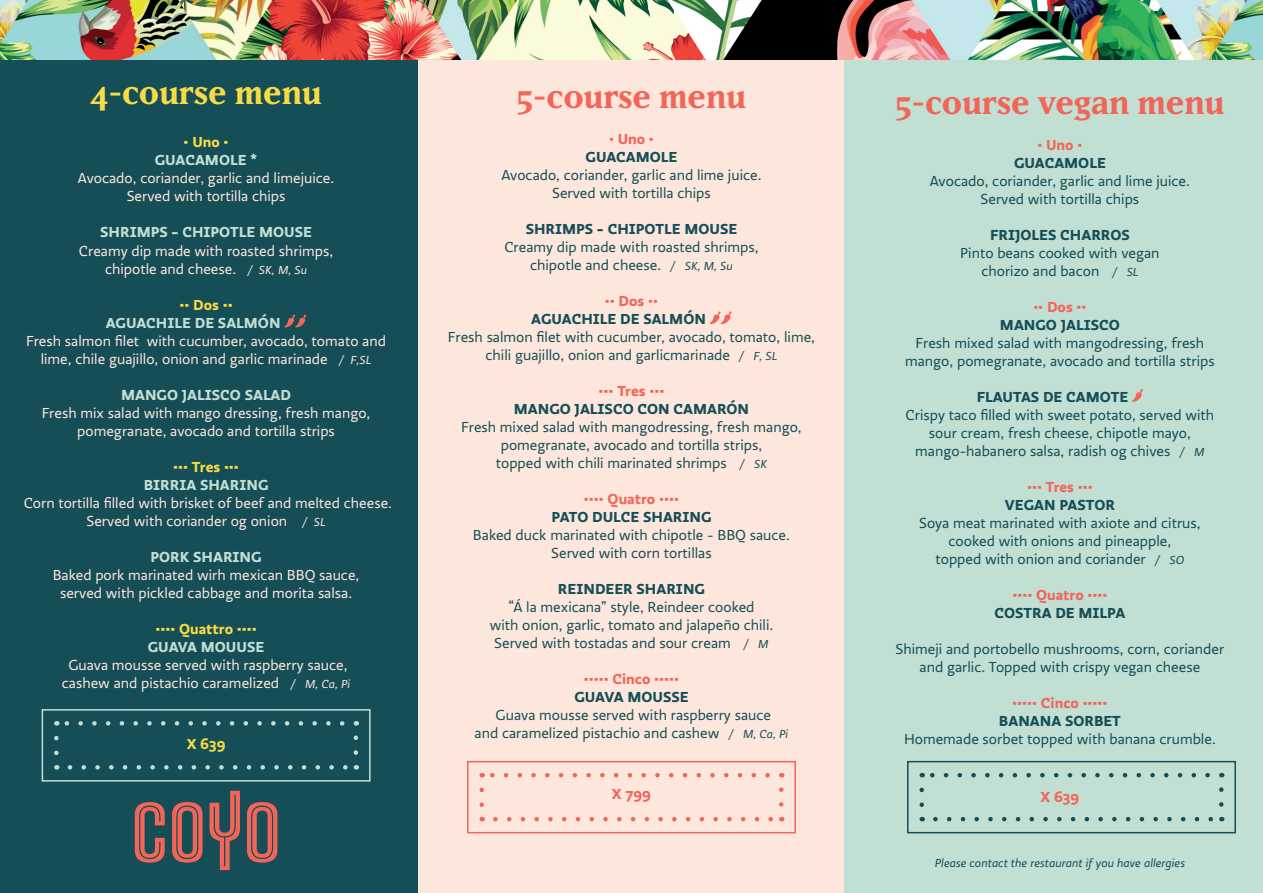
<style>
.page{position:relative;width:1263px;height:893px;background:#fff}
.page>*{position:absolute;margin:0;border:0;box-sizing:border-box;transform-origin:0 0}
.t1{font:700 33px "Matrix IIOT";color:#f26558}
.t2{font:700 33px "Matrix IIOT";color:#f8db44}
.t3{font:15px/18px "Ratio";color:#164e57;text-align:center}
.t4{font:15px/18px "Ratio";color:#fde7dc;text-align:center}
.t5{font:700 15px "Ratio";color:#164e57}
.t6{font:700 15px "Ratio";color:#f26558}
.t7{font:700 15px "Ratio";color:#c1dfd3}
.t8{font:700 15px "Ratio";color:#f8db44}
.t9{font:italic 12px "Ratio";color:#164e57}
.s1{font-style:italic;font-size:12px}
</style>
<div class="page">
<div style="left:0;top:0;width:419px;height:893px;background:#164e57"></div>
<div style="left:419px;top:0;width:425px;height:893px;background:#fde7dc"></div>
<div style="left:844px;top:0;width:419px;height:893px;background:#c1dfd3"></div>
<img style="left:0;top:0;width:1263px;height:60px">
<svg style="left:284px;top:315px;width:22px;height:12px"></svg>
<svg style="left:710px;top:311px;width:22px;height:13px"></svg>
<div style="left:467px;top:761px;width:329px;height:72px;border:2px solid #f26558"></div>
<svg style="left:495px;top:817px;width:278px;height:4px"></svg>
<svg style="left:479px;top:790px;width:5px;height:31px"></svg>
<svg style="left:779px;top:773px;width:4px;height:31px"></svg>
<svg style="left:482px;top:773px;width:286px;height:4px"></svg>
<svg style="left:1132px;top:389px;width:11px;height:13px"></svg>
<div style="left:907px;top:761px;width:329px;height:72px;border:2px solid #164e57"></div>
<svg style="left:935px;top:817px;width:278px;height:4px"></svg>
<svg style="left:919px;top:790px;width:5px;height:31px"></svg>
<svg style="left:1219px;top:773px;width:4px;height:31px"></svg>
<svg style="left:922px;top:773px;width:286px;height:4px"></svg>
<svg style="left:172px;top:802px;width:31px;height:61px"></svg>
<svg style="left:247px;top:802px;width:30px;height:61px"></svg>
<svg style="left:135px;top:802px;width:30px;height:61px"></svg>
<svg style="left:210px;top:791px;width:30px;height:79px"></svg>
<div style="left:42px;top:709px;width:329px;height:73px;border:2px solid #c1dfd3"></div>
<svg style="left:70px;top:765px;width:278px;height:5px"></svg>
<svg style="left:64px;top:721px;width:278px;height:5px"></svg>
<svg style="left:54px;top:738px;width:5px;height:32px"></svg>
<svg style="left:354px;top:721px;width:4px;height:32px"></svg>
<p class="t2" style="left:91px;top:72px;width:232px">4-course menu</p>
<p class="t8" style="left:184px;top:133px;width:46px">• Uno •</p>
<p class="t7" style="left:155px;top:151px;width:104px">GUACAMOLE *</p>
<p class="t4" style="left:78px;top:170px;width:258px">Avocado, coriander, garlic and limejuice.<br>Served with tortilla chips</p>
<p class="t7" style="left:100px;top:223px;width:213px">SHRIMPS - CHIPOTLE MOUSE</p>
<p class="t4" style="left:79px;top:242px;width:256px">Creamy dip made with roasted shrimps, chipotle and cheese. <span class="s1">/ SK, M, Su</span></p>
<p class="t8" style="left:179px;top:295px;width:55px">•• Dos ••</p>
<p class="t7" style="left:106px;top:313px;width:176px">AGUACHILE DE SALMÓN</p>
<p class="t4" style="left:26px;top:332px;width:361px">Fresh salmon filet with cucumber, avocado, tomato and lime, chile guajillo, onion and garlic marinade <span class="s1">/ F,SL</span></p>
<p class="t7" style="left:121px;top:385px;width:172px">MANGO JALISCO SALAD</p>
<p class="t4" style="left:42px;top:404px;width:330px">Fresh mix salad with mango dressing, fresh mango, pomegranate, avocado and tortilla strips</p>
<p class="t8" style="left:173px;top:457px;width:67px">••• Tres •••</p>
<p class="t7" style="left:144px;top:475px;width:126px">BIRRIA SHARING</p>
<p class="t4" style="left:24px;top:494px;width:370px">Corn tortilla filled with brisket of beef and melted cheese.<br>Served with coriander og onion <span class="s1">/ SL</span></p>
<p class="t7" style="left:151px;top:547px;width:113px">PORK SHARING</p>
<p class="t4" style="left:53px;top:566px;width:308px">Baked pork marinated wirh mexican BBQ sauce, served with pickled cabbage and morita salsa.</p>
<p class="t8" style="left:155px;top:619px;width:103px">•••• Quattro ••••</p>
<p class="t7" style="left:148px;top:637px;width:118px">GUAVA MOUUSE</p>
<p class="t4" style="left:62px;top:656px;width:290px">Guava mousse served with raspberry sauce, cashew and pistachio caramelized <span class="s1">/ M, Ca, Pi</span></p>
<p class="t8" style="left:187px;top:734px;width:40px">X 639</p>
<p class="t1" style="left:517px;top:76px;width:230px">5-course menu</p>
<p class="t6" style="left:609px;top:130px;width:46px">• Uno •</p>
<p class="t5" style="left:585px;top:148px;width:93px">GUACAMOLE</p>
<p class="t3" style="left:501px;top:166px;width:262px">Avocado, coriander, garlic and lime juice.<br>Served with tortilla chips</p>
<p class="t5" style="left:526px;top:220px;width:213px">SHRIMPS - CHIPOTLE MOUSE</p>
<p class="t3" style="left:504px;top:238px;width:256px">Creamy dip made with roasted shrimps, chipotle and cheese. <span class="s1">/ SK, M, Su</span></p>
<p class="t6" style="left:605px;top:292px;width:55px">•• Dos ••</p>
<p class="t5" style="left:531px;top:310px;width:176px">AGUACHILE DE SALMÓN</p>
<p class="t3" style="left:448px;top:328px;width:369px">Fresh salmon filet with cucumber, avocado, tomato, lime, chili guajillo, onion and garlicmarinade <span class="s1">/ F, SL</span></p>
<p class="t6" style="left:599px;top:382px;width:67px">••• Tres •••</p>
<p class="t5" style="left:514px;top:400px;width:237px">MANGO JALISCO CON CAMARÓN</p>
<p class="t3" style="left:461px;top:418px;width:342px">Fresh mixed salad with mangodressing, fresh mango, pomegranate, avocado and tortilla strips,<br>topped with chili marinated shrimps <span class="s1">/ SK</span></p>
<p class="t6" style="left:584px;top:490px;width:97px">•••• Quatro ••••</p>
<p class="t5" style="left:551px;top:508px;width:162px">PATO DULCE SHARING</p>
<p class="t3" style="left:473px;top:526px;width:318px">Baked duck marinated with chipotle - BBQ sauce.<br>Served with corn tortillas</p>
<p class="t5" style="left:558px;top:580px;width:149px">REINDEER SHARING</p>
<p class="t3" style="left:490px;top:598px;width:285px">“Á la mexicana” style, Reindeer cooked<br>with onion, garlic, tomato and jalapeño chili.<br>Served with tostadas and sour cream <span class="s1">/ M</span></p>
<p class="t6" style="left:584px;top:670px;width:97px">••••• Cinco •••••</p>
<p class="t5" style="left:574px;top:688px;width:116px">GUAVA MOUSSE</p>
<p class="t3" style="left:475px;top:706px;width:315px">Guava mousse served with raspberry sauce<br>and caramelized pistachio and cashew <span class="s1">/ M, Ca, Pi</span></p>
<p class="t6" style="left:612px;top:785px;width:41px">X 799</p>
<p class="t1" style="left:895px;top:82px;width:330px">5-course vegan menu</p>
<p class="t6" style="left:1037px;top:135px;width:46px">• Uno •</p>
<p class="t5" style="left:1014px;top:153px;width:93px">GUACAMOLE</p>
<p class="t3" style="left:930px;top:172px;width:262px">Avocado, coriander, garlic and lime juice.<br>Served with tortilla chips</p>
<p class="t5" style="left:990px;top:225px;width:141px">FRIJOLES CHARROS</p>
<p class="t3" style="left:960px;top:244px;width:201px">Pinto beans cooked with vegan chorizo and bacon <span class="s1">/ SL</span></p>
<p class="t6" style="left:1033px;top:297px;width:55px">•• Dos ••</p>
<p class="t5" style="left:1000px;top:315px;width:121px">MANGO JALISCO</p>
<p class="t3" style="left:905px;top:334px;width:311px">Fresh mixed salad with mangodressing, fresh mango, pomegranate, avocado and tortilla strips</p>
<p class="t5" style="left:977px;top:387px;width:153px">FLAUTAS DE CAMOTE</p>
<p class="t3" style="left:906px;top:406px;width:310px">Crispy taco filled with sweet potato, served with sour cream, fresh cheese, chipotle mayo, mango-habanero salsa, radish og chives <span class="s1">/ M</span></p>
<p class="t6" style="left:1027px;top:477px;width:67px">••• Tres •••</p>
<p class="t5" style="left:1005px;top:495px;width:112px">VEGAN PASTOR</p>
<p class="t3" style="left:919px;top:514px;width:283px">Soya meat marinated with axiote and citrus, cooked with onions and pineapple,<br>topped with onion and coriander <span class="s1">/ SO</span></p>
<p class="t6" style="left:1012px;top:585px;width:97px">•••• Quatro ••••</p>
<p class="t5" style="left:994px;top:603px;width:132px">COSTRA DE MILPA</p>
<p class="t3" style="left:895px;top:640px;width:330px">Shimeji and portobello mushrooms, corn, coriander and garlic. Topped with crispy vegan cheese</p>
<p class="t6" style="left:1012px;top:693px;width:97px">••••• Cinco •••••</p>
<p class="t5" style="left:999px;top:711px;width:123px">BANANA SORBET</p>
<p class="t3" style="left:904px;top:730px;width:313px">Homemade sorbet topped with banana crumble.</p>
<p class="t6" style="left:1040px;top:788px;width:40px">X 639</p>
<p class="t9" style="left:935px;top:856px;width:252px">Please contact the restaurant if you have allergies</p>
</div>
